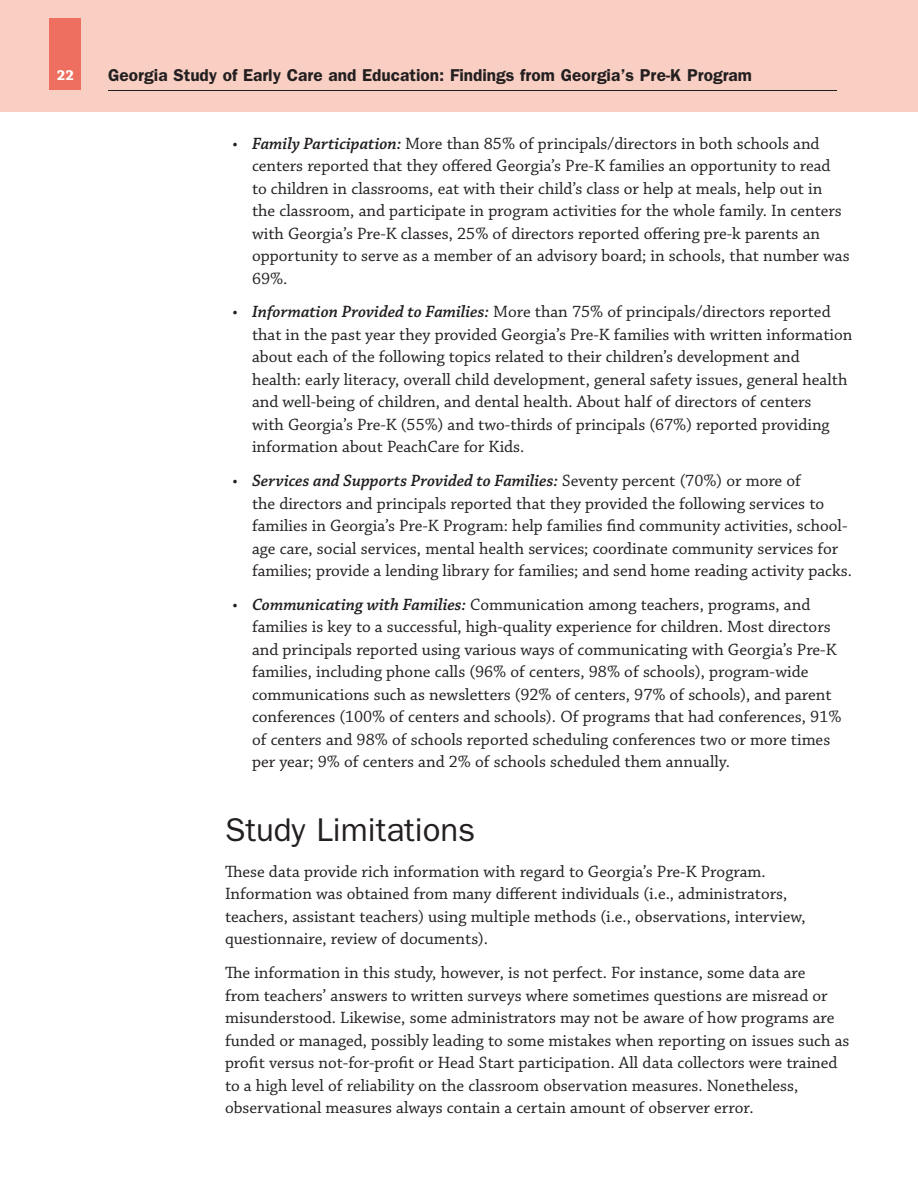
<style>
.page{position:relative;width:918px;height:1188px;background:#fff}
.page>*{position:absolute;margin:0;border:0;box-sizing:border-box;transform-origin:0 0}
.A_subhead_one_line{font:33px "Franklin Gothic";color:#231f20}
.BT_L0_autobullet{font:17.25px/22.5px "Chaparral Pro";color:#231f20}
.BTNI_before_KM{font:17.25px/22.5px "Chaparral Pro";color:#231f20}
.t1{font:600 17.25px "Franklin Gothic";color:#231f20}
.t2{font:700 15px "Chaparral Pro";color:#fff}
.s1{font-weight:600;font-style:italic}
</style>
<div class="page">
<div style="left:0;top:0;width:918px;height:112px;background:#f9cfc3"></div>
<div style="left:50px;top:18px;width:31px;height:72px;background:#ee6f60"></div>
<hr style="left:108px;top:90px;width:729px;height:1px;background:#231f20">
<p class="t2" style="left:57px;top:67px;width:18px">22</p>
<p class="t1" style="left:108px;top:65px;width:646px">Georgia Study of Early Care and Education: Findings from Georgia’s Pre-K Program</p>
<p class="BT_L0_autobullet" style="left:252px;top:132px;width:599px;text-indent:-20px">• <span class="s1">Family Participation:</span> More than 85% of principals/directors in both schools and centers reported that they offered Georgia’s Pre-K families an opportunity to read to children in classrooms, eat with their child’s class or help at meals, help out in the classroom, and participate in program activities for the whole family. In centers with Georgia’s Pre-K classes, 25% of directors reported offering pre-k parents an opportunity to serve as a member of an advisory board; in schools, that number was 69%.</p>
<p class="BT_L0_autobullet" style="left:252px;top:301px;width:602px;text-indent:-20px">• <span class="s1">Information Provided to Families:</span> More than 75% of principals/directors reported that in the past year they provided Georgia’s Pre-K families with written information about each of the following topics related to their children’s development and health: early literacy, overall child development, general safety issues, general health and well-being of children, and dental health. About half of directors of centers<br>with Georgia’s Pre-K (55%) and two-thirds of principals (67%) reported providing information about PeachCare for Kids.</p>
<p class="BT_L0_autobullet" style="left:252px;top:470px;width:602px;text-indent:-20px">• <span class="s1">Services and Supports Provided to Families:</span> Seventy percent (70%) or more of<br>the directors and principals reported that they provided the following services to families in Georgia’s Pre-K Program: help families find community activities, school&shy;age care, social services, mental health services; coordinate community services for families; provide a lending library for families; and send home reading activity packs.</p>
<p class="BT_L0_autobullet" style="left:252px;top:594px;width:591px;text-indent:-20px">• <span class="s1">Communicating with Families:</span> Communication among teachers, programs, and families is key to a successful, high-quality experience for children. Most directors and principals reported using various ways of communicating with Georgia’s Pre-K families, including phone calls (96% of centers, 98% of schools), program-wide communications such as newsletters (92% of centers, 97% of schools), and parent conferences (100% of centers and schools). Of programs that had conferences, 91% of centers and 98% of schools reported scheduling conferences two or more times per year; 9% of centers and 2% of schools scheduled them annually.</p>
<p class="A_subhead_one_line" style="left:225px;top:811px;width:252px">Study Limitations</p>
<p class="BTNI_before_KM" style="left:225px;top:861px;width:582px">These data provide rich information with regard to Georgia’s Pre-K Program.<br>Information was obtained from many different individuals (i.e., administrators, teachers, assistant teachers) using multiple methods (i.e., observations, interview, questionnaire, review of documents).</p>
<p class="BTNI_before_KM" style="left:225px;top:962px;width:626px">The information in this study, however, is not perfect. For instance, some data are<br>from teachers’ answers to written surveys where sometimes questions are misread or misunderstood. Likewise, some administrators may not be aware of how programs are funded or managed, possibly leading to some mistakes when reporting on issues such as profit versus not-for-profit or Head Start participation. All data collectors were trained to a high level of reliability on the classroom observation measures. Nonetheless, observational measures always contain a certain amount of observer error.</p>
</div>
